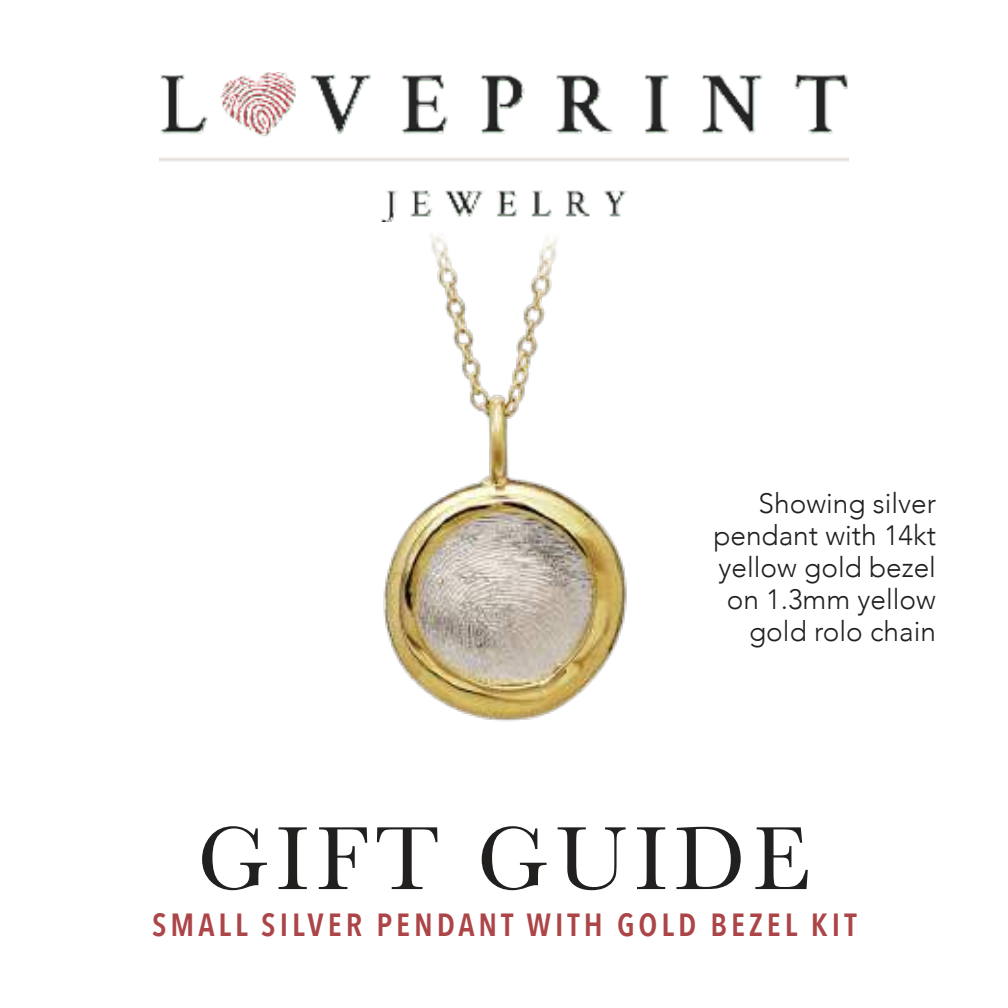
<style>
.page{position:relative;width:1008px;height:1008px;background:#fff}
.page>*{position:absolute;margin:0;border:0;box-sizing:border-box;transform-origin:0 0}
.t1{font:93.2px "Baskerville";letter-spacing:.075em;color:#221f1f}
.t2{font:600 32px "Avenir Next Condensed";letter-spacing:.125em;color:#ac4548}
.t3{font:300 28px/32px "Avenir";color:#221f1f;text-align:right}
</style>
<div class="page">
<img style="left:381px;top:221px;width:246px;height:501px">
<img style="left:159px;top:72px;width:690px;height:149px">
<p class="t3" style="left:713px;top:490px;width:224px">Showing silver pendant with 14kt yellow gold bezel on 1.3mm yellow gold rolo chain</p>
<h1 class="t1" style="left:197px;top:826px;width:615px">GIFT GUIDE</h1>
<p class="t2" style="left:152px;top:906px;width:706px">SMALL SILVER PENDANT WITH GOLD BEZEL KIT</p>
</div>
